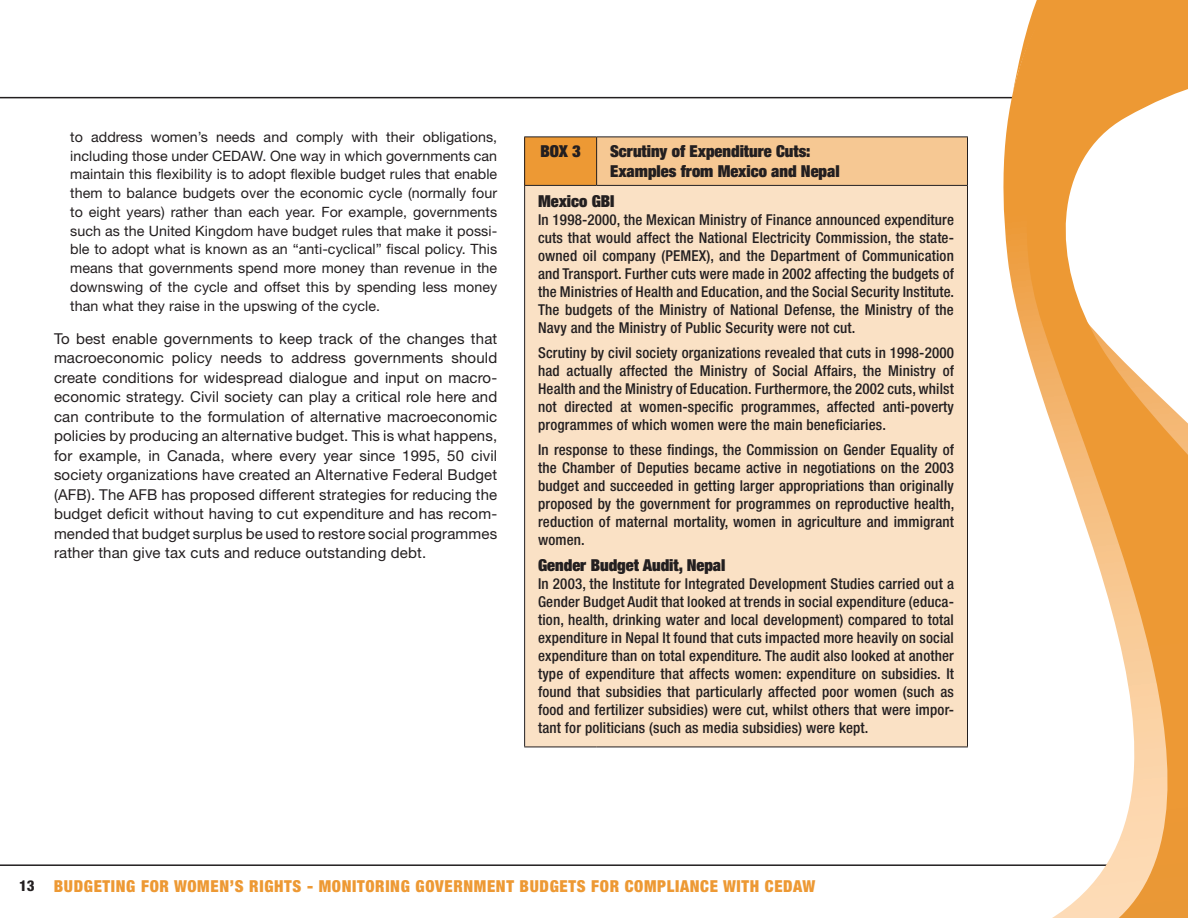
<style>
.page{position:relative;width:1188px;height:918px;background:#fff}
.page>*{position:absolute;margin:0;border:0;box-sizing:border-box;transform-origin:0 0}
._5__BOX_HEADLINE{font:900 expanded 16.5px/19.8px "Helvetica Neue";color:#231f20}
.t1{font:900 condensed 16.5px "Helvetica Neue";letter-spacing:.04em;color:#ed9934}
._5a__BOX_NUMBER{font:900 expanded 16.5px "Helvetica Neue";color:#231f20}
._5a__BOX_BODY{font:500 condensed 15px/18px "Helvetica Neue";letter-spacing:.01em;color:#231f20;text-align:justify}
._3__BODY_COPY{font:15px/19.5px "Helvetica Neue";letter-spacing:.01em;color:#231f20;text-align:justify}
._4b__LAST_BULLET{font:14.25px/18.8px "Helvetica Neue";letter-spacing:.005em;color:#231f20;text-align:justify}
.s1{font-weight:800;font-size:15px;color:#231f20}
</style>
<div class="page">
<hr style="left:0;top:864px;width:1188px;height:2px;background:#231f20">
<hr style="left:0;top:97px;width:1155px;height:1px;background:#231f20">
<svg style="left:836px;top:0;width:352px;height:918px"></svg>
<svg style="left:1012px;top:0;width:79px;height:95px;background:#efa750"></svg>
<div style="left:525px;top:137px;width:72px;height:48px;background:#ed9934"></div>
<div style="left:597px;top:137px;width:371px;height:48px;background:#f6c893"></div>
<div style="left:525px;top:185px;width:443px;height:562px;background:#fae1c5"></div>
<hr style="left:524px;top:136px;width:73px;height:1px;background:#231f20">
<hr style="left:524px;top:137px;width:1px;height:48px;background:#231f20">
<hr style="left:597px;top:136px;width:371px;height:1px;background:#231f20">
<hr style="left:596px;top:137px;width:1px;height:48px;background:#231f20">
<hr style="left:967px;top:137px;width:1px;height:48px;background:#231f20">
<hr style="left:524px;top:185px;width:73px;height:1px;background:#231f20">
<hr style="left:524px;top:186px;width:1px;height:561px;background:#231f20">
<hr style="left:597px;top:185px;width:371px;height:1px;background:#231f20">
<hr style="left:967px;top:186px;width:1px;height:561px;background:#231f20">
<hr style="left:524px;top:747px;width:73px;height:1px;background:#231f20">
<hr style="left:597px;top:747px;width:371px;height:1px;background:#231f20">
<p class="_4b__LAST_BULLET" style="left:70px;top:127px;width:429px">to address women’s needs and comply with their obligations, including those under CEDAW. One way in which governments can maintain this flexibility is to adopt flexible budget rules that enable them to balance budgets over the economic cycle (normally four to eight years) rather than each year. For example, governments such as the United Kingdom have budget rules that make it possi&shy;ble to adopt what is known as an “anti-cyclical” fiscal policy. This means that governments spend more money than revenue in the downswing of the cycle and offset this by spending less money than what they raise in the upswing of the cycle.</p>
<p class="_3__BODY_COPY" style="left:54px;top:328px;width:445px">To best enable governments to keep track of the changes that macroeconomic policy needs to address governments should create conditions for widespread dialogue and input on macro&shy;economic strategy. Civil society can play a critical role here and can contribute to the formulation of alternative macroeconomic policies by producing an alternative budget. This is what happens, for example, in Canada, where every year since 1995, 50 civil society organizations have created an Alternative Federal Budget (AFB). The AFB has proposed different strategies for reducing the budget deficit without having to cut expenditure and has recom&shy;mended that budget surplus be used to restore social programmes rather than give tax cuts and reduce outstanding debt.</p>
<p class="_5a__BOX_NUMBER" style="left:540px;top:141px;width:42px">BOX 3</p>
<p class="_5__BOX_HEADLINE" style="left:610px;top:141px;width:231px">Scrutiny of Expenditure Cuts:<br>Examples from Mexico and Nepal</p>
<p class="_5__BOX_HEADLINE" style="left:538px;top:191px;width:78px">Mexico GBI</p>
<p class="_5a__BOX_BODY" style="left:538px;top:211px;width:417px">In 1998-2000, the Mexican Ministry of Finance announced expenditure cuts that would affect the National Electricity Commission, the state&shy;owned oil company (PEMEX), and the Department of Communication and Transport. Further cuts were made in 2002 affecting the budgets of the Ministries of Health and Education, and the Social Security Institute.<br>The budgets of the Ministry of National Defense, the Ministry of the Navy and the Ministry of Public Security were not cut.</p>
<p class="_5a__BOX_BODY" style="left:538px;top:344px;width:417px">Scrutiny by civil society organizations revealed that cuts in 1998-2000 had actually affected the Ministry of Social Affairs, the Ministry of Health and the Ministry of Education. Furthermore, the 2002 cuts, whilst not directed at women-specific programmes, affected anti-poverty programmes of which women were the main beneficiaries.</p>
<p class="_5a__BOX_BODY" style="left:538px;top:440px;width:418px">In response to these findings, the Commission on Gender Equality of the Chamber of Deputies became active in negotiations on the 2003 budget and succeeded in getting larger appropriations than originally proposed by the government for programmes on reproductive health, reduction of maternal mortality, women in agriculture and immigrant women.</p>
<p class="_5__BOX_HEADLINE" style="left:538px;top:555px;width:189px">Gender Budget Audit, Nepal</p>
<p class="_5a__BOX_BODY" style="left:538px;top:575px;width:417px">In 2003, the Institute for Integrated Development Studies carried out a Gender Budget Audit that looked at trends in social expenditure (educa&shy;tion, health, drinking water and local development) compared to total expenditure in Nepal It found that cuts impacted more heavily on social expenditure than on total expenditure. The audit also looked at another type of expenditure that affects women: expenditure on subsidies. It found that subsidies that particularly affected poor women (such as food and fertilizer subsidies) were cut, whilst others that were impor&shy;tant for politicians (such as media subsidies) were kept.</p>
<p class="t1" style="left:19px;top:876px;width:798px"><span class="s1">13</span> BUDGETING FOR WOMEN’S RIGHTS - MONITORING GOVERNMENT BUDGETS FOR COMPLIANCE WITH CEDAW</p>
</div>
